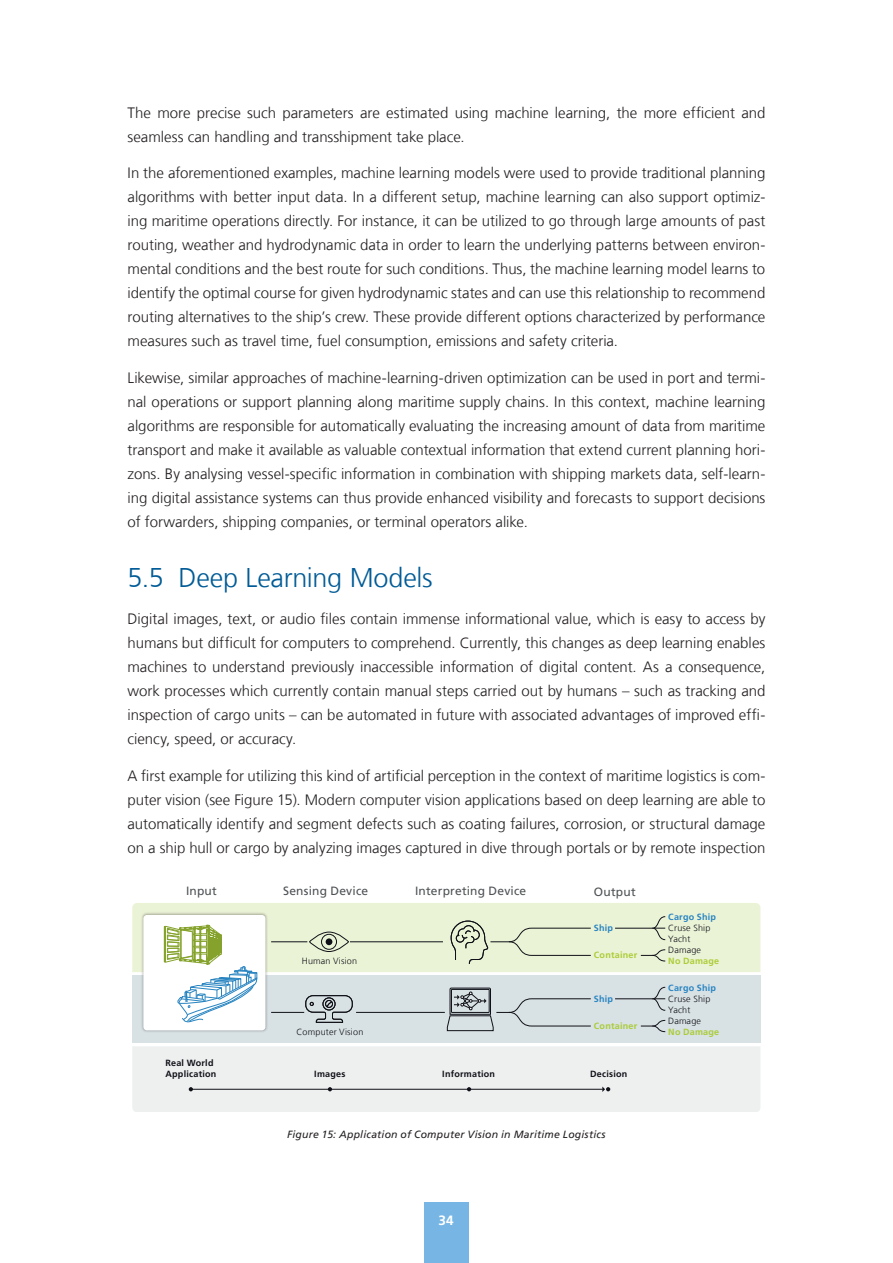
<style>
.page{position:relative;width:893px;height:1263px;background:#fff}
.page>*{position:absolute;margin:0;border:0;box-sizing:border-box;transform-origin:0 0}
.t1{font:300 27px "Frutiger LT Com";letter-spacing:-.01em;color:#005b96}
.t2{font:300 15px/24px "Frutiger LT Com";letter-spacing:-.005em;color:#231f20;text-align:justify}
.t3{font:700 13.5px "Frutiger LT Com";color:#fff}
.t4{font:12px "Frutiger LT Com";letter-spacing:.02em;color:#4e5254}
.t5{font:italic 10.5px "Frutiger LT Com";letter-spacing:.015em;color:#231f20}
.t6{font:300 9px/11.1px "Frutiger LT Com";letter-spacing:.02em;color:#101118}
.t7{font:700 9px/10.8px "Frutiger LT Com";letter-spacing:.025em;color:#101118}
.t8{font:700 9px "Frutiger LT Com";letter-spacing:.025em;color:#abcc36}
.t9{font:700 9px "Frutiger LT Com";letter-spacing:.025em;color:#2784c1}
</style>
<div class="page">
<div style="left:424px;top:1202px;width:44px;height:61px;background:#77b6e4"></div>
<div style="left:132px;top:975px;width:628px;height:68px;background:#d8e1e4"></div>
<div style="left:132px;top:1046px;width:628px;height:66px;background:#eef0ef"></div>
<svg style="left:132px;top:903px;width:628px;height:129px"></svg>
<p class="t2" style="left:128px;top:100px;width:639px">The more precise such parameters are estimated using machine learning, the more efficient and seamless can handling and transshipment take place.</p>
<p class="t2" style="left:128px;top:161px;width:639px">In the aforementioned examples, machine learning models were used to provide traditional planning algorithms with better input data. In a different setup, machine learning can also support optimiz&shy;ing maritime operations directly. For instance, it can be utilized to go through large amounts of past routing, weather and hydrodynamic data in order to learn the underlying patterns between environ&shy;mental conditions and the best route for such conditions. Thus, the machine learning model learns to identify the optimal course for given hydrodynamic states and can use this relationship to recommend routing alternatives to the ship’s crew. These provide different options characterized by performance measures such as travel time, fuel consumption, emissions and safety criteria.</p>
<p class="t2" style="left:128px;top:366px;width:639px">Likewise, similar approaches of machine-learning-driven optimization can be used in port and termi&shy;nal operations or support planning along maritime supply chains. In this context, machine learning algorithms are responsible for automatically evaluating the increasing amount of data from maritime transport and make it available as valuable contextual information that extend current planning hori&shy;zons. By analysing vessel-specific information in combination with shipping markets data, self-learn&shy;ing digital assistance systems can thus provide enhanced visibility and forecasts to support decisions of forwarders, shipping companies, or terminal operators alike.</p>
<h1 class="t1" style="left:128px;top:562px;width:307px">5.5 Deep Learning Models</h1>
<p class="t2" style="left:128px;top:607px;width:639px">Digital images, text, or audio files contain immense informational value, which is easy to access by humans but difficult for computers to comprehend. Currently, this changes as deep learning enables machines to understand previously inaccessible information of digital content. As a consequence, work processes which currently contain manual steps carried out by humans – such as tracking and inspection of cargo units – can be automated in future with associated advantages of improved effi&shy;ciency, speed, or accuracy.</p>
<p class="t2" style="left:128px;top:764px;width:639px">A first example for utilizing this kind of artificial perception in the context of maritime logistics is com&shy;puter vision (see Figure 15). Modern computer vision applications based on deep learning are able to automatically identify and segment defects such as coating failures, corrosion, or structural damage on a ship hull or cargo by analyzing images captured in dive through portals or by remote inspection</p>
<p class="t4" style="left:186px;top:884px;width:32px">Input</p>
<p class="t4" style="left:283px;top:884px;width:87px">Sensing Device</p>
<p class="t4" style="left:415px;top:884px;width:113px">Interpreting Device</p>
<p class="t4" style="left:594px;top:884px;width:43px">Output</p>
<p class="t9" style="left:594px;top:922px;width:21px">Ship</p>
<p class="t8" style="left:594px;top:950px;width:45px">Container</p>
<p class="t9" style="left:668px;top:911px;width:49px">Cargo Ship</p>
<p class="t6" style="left:668px;top:922px;width:44px">Cruse Ship<br>Yacht<br>Damage</p>
<p class="t6" style="left:302px;top:956px;width:57px">Human Vision</p>
<p class="t8" style="left:668px;top:956px;width:53px">No Damage</p>
<p class="t9" style="left:668px;top:982px;width:49px">Cargo Ship</p>
<p class="t7" style="left:165px;top:1058px;width:53px">Real World<br>Application</p>
<p class="t9" style="left:594px;top:993px;width:21px">Ship</p>
<p class="t8" style="left:594px;top:1020px;width:45px">Container</p>
<p class="t6" style="left:668px;top:993px;width:44px">Cruse Ship<br>Yacht<br>Damage</p>
<p class="t6" style="left:297px;top:1026px;width:68px">Computer Vision</p>
<p class="t8" style="left:668px;top:1026px;width:53px">No Damage</p>
<p class="t7" style="left:314px;top:1068px;width:33px">Images</p>
<p class="t7" style="left:442px;top:1068px;width:54px">Information</p>
<p class="t7" style="left:590px;top:1068px;width:39px">Decision</p>
<p class="t5" style="left:287px;top:1128px;width:320px">Figure 15: Application of Computer Vision in Maritime Logistics</p>
<p class="t3" style="left:438px;top:1213px;width:17px">34</p>
</div>
